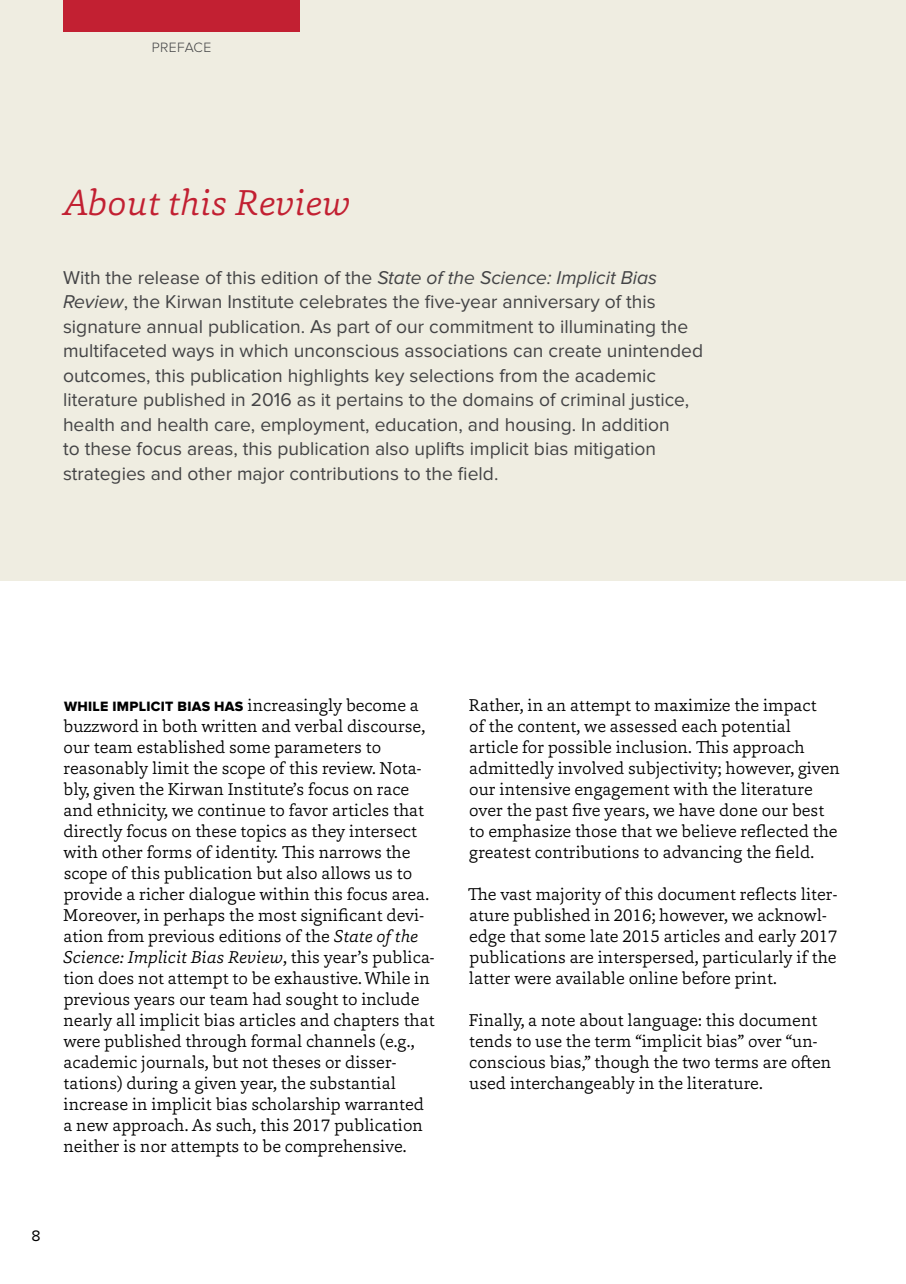
<style>
.page{position:relative;width:906px;height:1284px;background:#fff}
.page>*{position:absolute;margin:0;border:0;box-sizing:border-box;transform-origin:0 0}
.t1{font:italic 300 36.75px "Capita";color:#c22032}
.t2{font:19.25px/24.5px "Proxima Nova";color:#434345}
.t3{font:300 17.5px/21px "Capita";color:#000}
.t4{font:15.75px "Proxima Nova";color:#000}
.t5{font:14px "Proxima Nova Extrabld";letter-spacing:.02em;color:#000}
.t6{font:300 14px "Proxima Nova";letter-spacing:.03em;color:#434345}
.s1{font-style:italic}
.s2{font-family:"Capita";font-weight:300;font-size:17.5px}
</style>
<div class="page">
<div style="left:0;top:0;width:906px;height:580px;background:#efede1"></div>
<div style="left:63px;top:0;width:236px;height:32px;background:#c22032"></div>
<p class="t6" style="left:152px;top:39px;width:61px">PREFACE</p>
<h1 class="t1" style="left:63px;top:178px;width:289px">About this Review</h1>
<p class="t2" style="left:63px;top:265px;width:641px">With the release of this edition of the <span class="s1">State of the Science: Implicit Bias Review</span>, the Kirwan Institute celebrates the five-year anniversary of this signature annual publication. As part of our commitment to illuminating the multifaceted ways in which unconscious associations can create unintended outcomes, this publication highlights key selections from the academic literature published in 2016 as it pertains to the domains of criminal justice, health and health care, employment, education, and housing. In addition<br>to these focus areas, this publication also uplifts implicit bias mitigation strategies and other major contributions to the field.</p>
<p class="t5" style="left:64px;top:698px;width:356px">WHILE IMPLICIT BIAS HAS <span class="s2">increasingly become a</span></p>
<p class="t3" style="left:63px;top:715px;width:373px">buzzword in both written and verbal discourse, our team established some parameters to reasonably limit the scope of this review. Nota&shy;bly, given the Kirwan Institute’s focus on race and ethnicity, we continue to favor articles that directly focus on these topics as they intersect with other forms of identity. This narrows the scope of this publication but also allows us to provide a richer dialogue within this focus area.<br>Moreover, in perhaps the most significant devi&shy;ation from previous editions of the <span class="s1">State of the Science: Implicit Bias Review</span>, this year’s publica&shy;tion does not attempt to be exhaustive. While in previous years our team had sought to include nearly all implicit bias articles and chapters that were published through formal channels (e.g., academic journals, but not theses or disser&shy;tations) during a given year, the substantial increase in implicit bias scholarship warranted a new approach. As such, this 2017 publication neither is nor attempts to be comprehensive.</p>
<p class="t4" style="left:32px;top:1227px;width:11px">8</p>
<p class="t3" style="left:469px;top:694px;width:372px">Rather, in an attempt to maximize the impact<br>of the content, we assessed each potential article for possible inclusion. This approach admittedly involved subjectivity; however, given our intensive engagement with the literature over the past five years, we have done our best to emphasize those that we believe reflected the greatest contributions to advancing the field.</p>
<p class="t3" style="left:467px;top:883px;width:371px">The vast majority of this document reflects liter&shy;ature published in 2016; however, we acknowl&shy;edge that some late 2015 articles and early 2017 publications are interspersed, particularly if the latter were available online before print.</p>
<p class="t3" style="left:469px;top:1009px;width:364px">Finally, a note about language: this document tends to use the term “implicit bias” over “un&shy;conscious bias,” though the two terms are often used interchangeably in the literature.</p>
</div>
